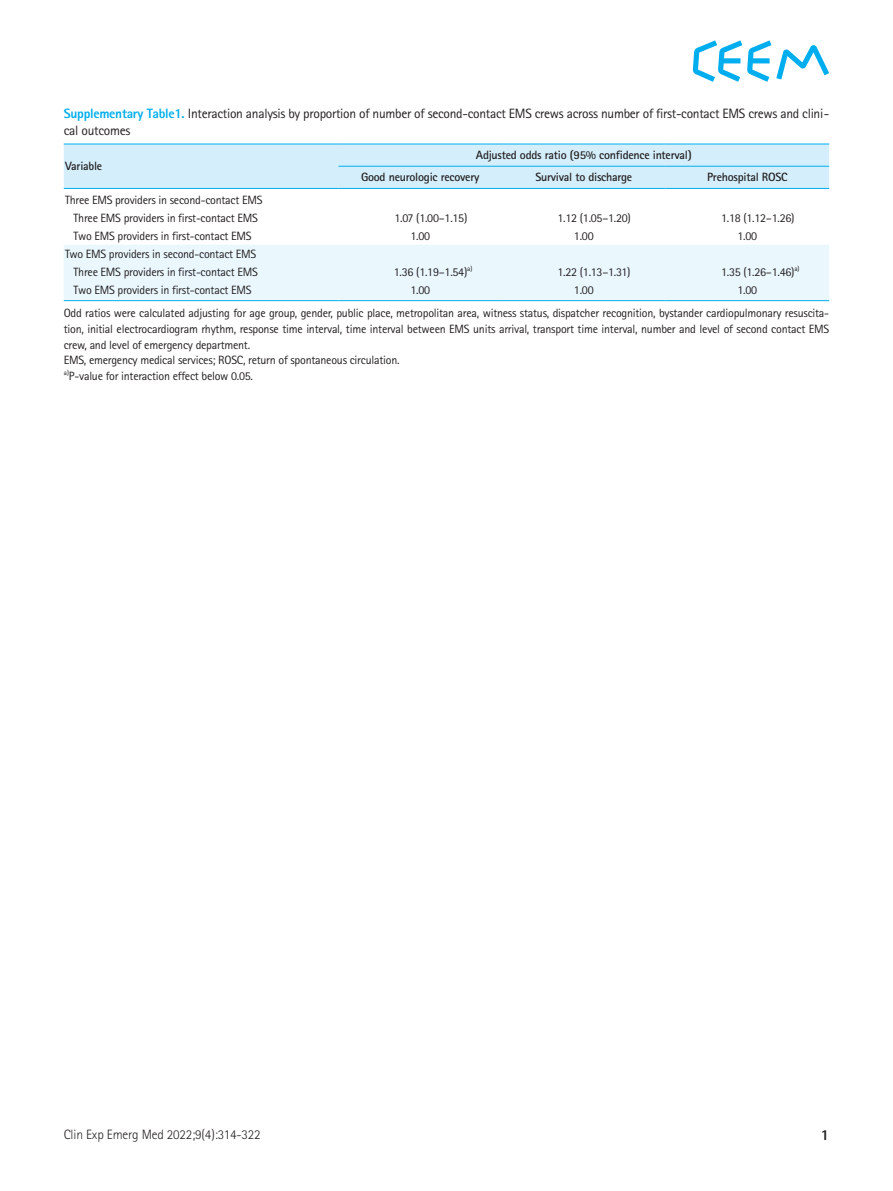
<style>
.page{position:relative;width:893px;height:1191px;background:#fff}
.page>*{position:absolute;margin:0;border:0;box-sizing:border-box;transform-origin:0 0}
.t1{font:800 15px "Rotis Sans Serif Std";color:#231f20}
.표제목그림캡션{font:13.5px/17.5px "Rotis Sans Serif Std";letter-spacing:-.02em;color:#231f20}
.t2{font:300 13.5px "Rotis Sans Serif Std";letter-spacing:-.01em;color:#231f20}
.표본문{font:12px/15.6px "Rotis Sans Serif Std";letter-spacing:-.02em;color:#231f20;text-align:justify}
.표머리{font:700 12px "Rotis Sans Serif Std";letter-spacing:-.02em;color:#231f20}
.s1{font-weight:800;color:#00aeef}
</style>
<div class="page">
<svg style="left:693px;top:40px;width:136px;height:42px"></svg>
<div style="left:64px;top:145px;width:765px;height:43px;background:#d4effb"></div>
<div style="left:64px;top:245px;width:765px;height:55px;background:#eaf7fd"></div>
<hr style="left:64px;top:144px;width:274px;height:1px;background:#00aeef">
<hr style="left:338px;top:144px;width:164px;height:1px;background:#00aeef">
<hr style="left:502px;top:144px;width:164px;height:1px;background:#00aeef">
<hr style="left:666px;top:144px;width:163px;height:1px;background:#00aeef">
<hr style="left:338px;top:166px;width:164px;height:1px;background:#00aeef">
<hr style="left:502px;top:166px;width:164px;height:1px;background:#00aeef">
<hr style="left:666px;top:166px;width:163px;height:1px;background:#00aeef">
<hr style="left:64px;top:188px;width:274px;height:1px;background:#00aeef">
<hr style="left:338px;top:188px;width:164px;height:1px;background:#00aeef">
<hr style="left:502px;top:188px;width:164px;height:1px;background:#00aeef">
<hr style="left:666px;top:188px;width:163px;height:1px;background:#00aeef">
<hr style="left:64px;top:300px;width:274px;height:1px;background:#00aeef">
<hr style="left:338px;top:300px;width:164px;height:1px;background:#00aeef">
<hr style="left:502px;top:300px;width:164px;height:1px;background:#00aeef">
<hr style="left:666px;top:300px;width:163px;height:1px;background:#00aeef">
<p class="표제목그림캡션" style="left:64px;top:104px;width:767px"><span class="s1">Supplementary Table1.</span> Interaction analysis by proportion of number of second-contact EMS crews across number of first-contact EMS crews and clini&shy;cal outcomes</p>
<p class="표머리" style="left:65px;top:159px;width:39px">Variable</p>
<p class="표머리" style="left:476px;top:148px;width:217px">Adjusted odds ratio (95% confidence interval)</p>
<p class="표머리" style="left:361px;top:170px;width:120px">Good neurologic recovery</p>
<p class="표머리" style="left:535px;top:170px;width:98px">Survival to discharge</p>
<p class="표머리" style="left:707px;top:170px;width:82px">Prehospital ROSC</p>
<p class="표본문" style="left:65px;top:192px;width:199px">Three EMS providers in second-contact EMS</p>
<p class="표본문" style="left:74px;top:210px;width:186px">Three EMS providers in first-contact EMS</p>
<p class="표본문" style="left:395px;top:210px;width:74px">1.07 (1.00–1.15)</p>
<p class="표본문" style="left:557px;top:210px;width:75px">1.12 (1.05–1.20)</p>
<p class="표본문" style="left:721px;top:210px;width:75px">1.18 (1.12–1.26)</p>
<p class="표본문" style="left:74px;top:228px;width:179px">Two EMS providers in first-contact EMS</p>
<p class="표본문" style="left:410px;top:228px;width:21px">1.00</p>
<p class="표본문" style="left:574px;top:228px;width:21px">1.00</p>
<p class="표본문" style="left:737px;top:228px;width:21px">1.00</p>
<p class="표본문" style="left:65px;top:246px;width:193px">Two EMS providers in second-contact EMS</p>
<p class="표본문" style="left:74px;top:264px;width:186px">Three EMS providers in first-contact EMS</p>
<p class="표본문" style="left:394px;top:264px;width:80px">1.36 (1.19–1.54)<sup>a)</sup></p>
<p class="표본문" style="left:557px;top:264px;width:75px">1.22 (1.13–1.31)</p>
<p class="표본문" style="left:721px;top:264px;width:80px">1.35 (1.26–1.46)<sup>a)</sup></p>
<p class="표본문" style="left:74px;top:282px;width:179px">Two EMS providers in first-contact EMS</p>
<p class="표본문" style="left:410px;top:282px;width:21px">1.00</p>
<p class="표본문" style="left:574px;top:282px;width:21px">1.00</p>
<p class="표본문" style="left:737px;top:282px;width:21px">1.00</p>
<p class="표본문" style="left:64px;top:305px;width:767px">Odd ratios were calculated adjusting for age group, gender, public place, metropolitan area, witness status, dispatcher recognition, bystander cardiopulmonary resuscita&shy;tion, initial electrocardiogram rhythm, response time interval, time interval between EMS units arrival, transport time interval, number and level of second contact EMS crew, and level of emergency department.</p>
<p class="표본문" style="left:64px;top:352px;width:337px">EMS, emergency medical services; ROSC, return of spontaneous circulation.</p>
<p class="표본문" style="left:64px;top:368px;width:191px"><sup>a)</sup>P-value for interaction effect below 0.05.</p>
<p class="t2" style="left:64px;top:1126px;width:198px">Clin Exp Emerg Med 2022;9(4):314-322</p>
<p class="t1" style="left:821px;top:1125px;width:10px">1</p>
</div>
